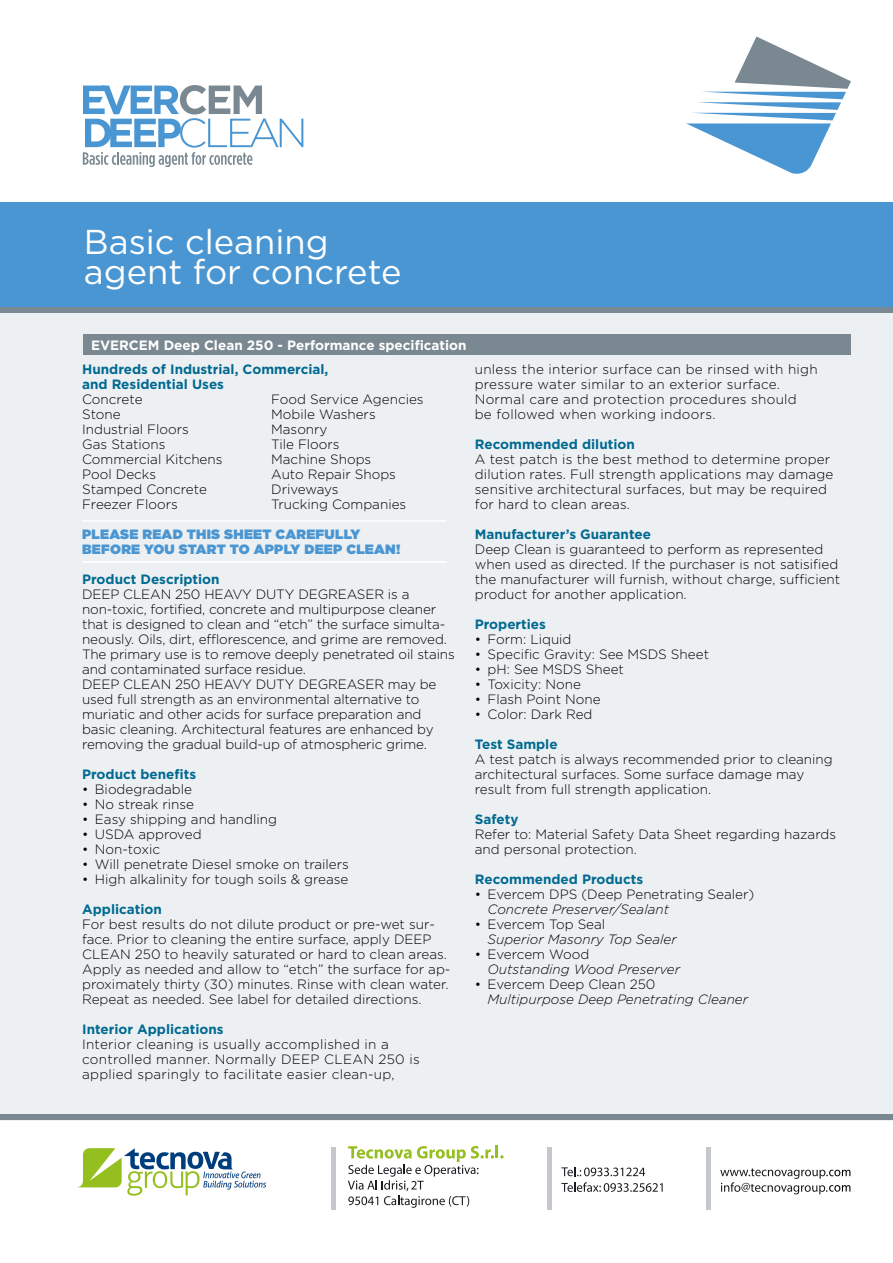
<style>
.page{position:relative;width:893px;height:1263px;background:#fff}
.page>*{position:absolute;margin:0;border:0;box-sizing:border-box;transform-origin:0 0}
.t1{font:34.5px/30px "Gotham HTF";color:#fff}
.t2{font:300 13.5px/15px "Gotham HTF";color:#000}
.t3{font:300 13.5px/15px "Gotham HTF";letter-spacing:.02em;color:#000}
.t4{font:700 13.5px/15px "Gotham HTF";color:#006991}
.t5{font:italic 300 13.5px "Gotham HTF";color:#000}
.t6{font:900 13.5px/15px "Gotham HTF";letter-spacing:.02em;color:#4a96d2}
.t7{font:700 13.5px "Gotham HTF";color:#fff}
.t8{font:300 13.5px "Gotham HTF";letter-spacing:-.02em;color:#000}
</style>
<div class="page">
<div style="left:0;top:202px;width:893px;height:918px;background:#edf0f2"></div>
<div style="left:0;top:202px;width:893px;height:105px;background:#4a96d2"></div>
<div style="left:0;top:307px;width:893px;height:6px;background:#7a8891"></div>
<div style="left:0;top:1114px;width:893px;height:6px;background:#7a8891"></div>
<svg style="left:77px;top:1148px;width:189px;height:47px"></svg>
<svg style="left:348px;top:1145px;width:155px;height:63px"></svg>
<hr style="left:547px;top:1147px;width:4px;height:62px;background:#c4c7cc">
<div style="left:331px;top:1147px;width:5px;height:62px;background:#c4c7cc"></div>
<svg style="left:561px;top:1167px;width:84px;height:9px"></svg>
<svg style="left:561px;top:1182px;width:102px;height:10px"></svg>
<div style="left:706px;top:1147px;width:5px;height:62px;background:#c4c7cc"></div>
<svg style="left:720px;top:1168px;width:130px;height:26px"></svg>
<svg style="left:686px;top:36px;width:165px;height:138px"></svg>
<div style="left:83px;top:334px;width:767px;height:20px;background:#7a8891"></div>
<hr style="left:82px;top:561px;width:364px;height:2px;background:#fff">
<hr style="left:82px;top:520px;width:364px;height:2px;background:#fff">
<svg style="left:83px;top:85px;width:220px;height:82px"></svg>
<h1 class="t1" style="left:84px;top:226px;width:319px">Basic cleaning agent for concrete</h1>
<p class="t7" style="left:91px;top:337px;width:377px">EVERCEM Deep Clean 250 - Performance specification</p>
<p class="t4" style="left:82px;top:362px;width:248px">Hundreds of Industrial, Commercial, and Residential Uses</p>
<p class="t2" style="left:82px;top:392px;width:62px">Concrete</p>
<p class="t2" style="left:271px;top:392px;width:154px">Food Service Agencies</p>
<p class="t2" style="left:82px;top:407px;width:40px">Stone</p>
<p class="t2" style="left:271px;top:407px;width:106px">Mobile Washers</p>
<p class="t2" style="left:82px;top:422px;width:108px">Industrial Floors</p>
<p class="t2" style="left:271px;top:422px;width:58px">Masonry</p>
<p class="t2" style="left:82px;top:437px;width:85px">Gas Stations</p>
<p class="t2" style="left:271px;top:437px;width:70px">Tile Floors</p>
<p class="t2" style="left:82px;top:452px;width:142px">Commercial Kitchens</p>
<p class="t2" style="left:271px;top:452px;width:102px">Machine Shops</p>
<p class="t2" style="left:82px;top:467px;width:76px">Pool Decks</p>
<p class="t2" style="left:271px;top:467px;width:126px">Auto Repair Shops</p>
<p class="t2" style="left:82px;top:482px;width:126px">Stamped Concrete</p>
<p class="t8" style="left:271px;top:482px;width:69px">Driveways</p>
<p class="t2" style="left:82px;top:497px;width:97px">Freezer Floors</p>
<p class="t2" style="left:271px;top:497px;width:137px">Trucking Companies</p>
<p class="t6" style="left:82px;top:527px;width:320px">PLEASE READ THIS SHEET CAREFULLY<br>BEFORE YOU START TO APPLY DEEP CLEAN!</p>
<p class="t4" style="left:82px;top:572px;width:139px">Product Description</p>
<p class="t2" style="left:82px;top:587px;width:374px">DEEP CLEAN 250 HEAVY DUTY DEGREASER is a non-toxic, fortified, concrete and multipurpose cleaner that is designed to clean and “etch” the surface simulta&shy;neously. Oils, dirt, efflorescence, and grime are removed.<br>The primary use is to remove deeply penetrated oil stains and contaminated surface residue.<br>DEEP CLEAN 250 HEAVY DUTY DEGREASER may be used full strength as an environmental alternative to muriatic and other acids for surface preparation and basic cleaning. Architectural features are enhanced by removing the gradual build-up of atmospheric grime.</p>
<p class="t4" style="left:82px;top:767px;width:115px">Product benefits</p>
<p class="t2" style="left:82px;top:782px;width:111px">• Biodegradable</p>
<p class="t2" style="left:82px;top:797px;width:114px">• No streak rinse</p>
<p class="t2" style="left:82px;top:812px;width:196px">• Easy shipping and handling</p>
<p class="t2" style="left:82px;top:827px;width:121px">• USDA approved</p>
<p class="t2" style="left:82px;top:842px;width:79px">• Non-toxic</p>
<p class="t2" style="left:82px;top:857px;width:268px">• Will penetrate Diesel smoke on trailers</p>
<p class="t2" style="left:82px;top:872px;width:268px">• High alkalinity for tough soils &amp; grease</p>
<p class="t4" style="left:82px;top:902px;width:81px">Application</p>
<p class="t2" style="left:82px;top:917px;width:370px">For best results do not dilute product or pre-wet sur&shy;face. Prior to cleaning the entire surface, apply DEEP CLEAN 250 to heavily saturated or hard to clean areas.<br>Apply as needed and allow to “etch” the surface for ap&shy;proximately thirty (30) minutes. Rinse with clean water.<br>Repeat as needed. See label for detailed directions.</p>
<p class="t4" style="left:82px;top:1022px;width:143px">Interior Applications</p>
<p class="t3" style="left:82px;top:1037px;width:339px">Interior cleaning is usually accomplished in a controlled manner. Normally DEEP CLEAN 250 is applied sparingly to facilitate easier clean-up,</p>
<p class="t3" style="left:475px;top:362px;width:344px">unless the interior surface can be rinsed with high pressure water similar to an exterior surface.<br>Normal care and protection procedures should<br>be followed when working indoors.</p>
<p class="t4" style="left:475px;top:437px;width:161px">Recommended dilution</p>
<p class="t2" style="left:475px;top:452px;width:360px">A test patch is the best method to determine proper dilution rates. Full strength applications may damage sensitive architectural surfaces, but may be required for hard to clean areas.</p>
<p class="t4" style="left:475px;top:527px;width:178px">Manufacturer’s Guarantee</p>
<p class="t2" style="left:475px;top:542px;width:367px">Deep Clean is guaranteed to perform as represented when used as directed. If the purchaser is not satisified the manufacturer will furnish, without charge, sufficient product for another application.</p>
<p class="t4" style="left:475px;top:617px;width:73px">Properties</p>
<p class="t2" style="left:475px;top:632px;width:98px">• Form: Liquid</p>
<p class="t2" style="left:475px;top:647px;width:236px">• Specific Gravity: See MSDS Sheet</p>
<p class="t2" style="left:475px;top:662px;width:151px">• pH: See MSDS Sheet</p>
<p class="t2" style="left:475px;top:677px;width:108px">• Toxicity: None</p>
<p class="t2" style="left:475px;top:692px;width:127px">• Flash Point None</p>
<p class="t2" style="left:475px;top:707px;width:119px">• Color: Dark Red</p>
<p class="t4" style="left:475px;top:737px;width:84px">Test Sample</p>
<p class="t2" style="left:475px;top:752px;width:359px">A test patch is always recommended prior to cleaning architectural surfaces. Some surface damage may result from full strength application.</p>
<p class="t4" style="left:475px;top:812px;width:45px">Safety</p>
<p class="t2" style="left:475px;top:827px;width:363px">Refer to: Material Safety Data Sheet regarding hazards and personal protection.</p>
<p class="t4" style="left:475px;top:872px;width:170px">Recommended Products</p>
<p class="t2" style="left:475px;top:887px;width:281px">• Evercem DPS (Deep Penetrating Sealer)</p>
<p class="t5" style="left:488px;top:902px;width:183px">Concrete Preserver/Sealant</p>
<p class="t2" style="left:475px;top:917px;width:132px">• Evercem Top Seal</p>
<p class="t5" style="left:488px;top:932px;width:191px">Superior Masonry Top Sealer</p>
<p class="t2" style="left:475px;top:947px;width:116px">• Evercem Wood</p>
<p class="t5" style="left:488px;top:962px;width:194px">Outstanding Wood Preserver</p>
<p class="t2" style="left:475px;top:977px;width:182px">• Evercem Deep Clean 250</p>
<p class="t5" style="left:488px;top:992px;width:262px">Multipurpose Deep Penetrating Cleaner</p>
</div>
